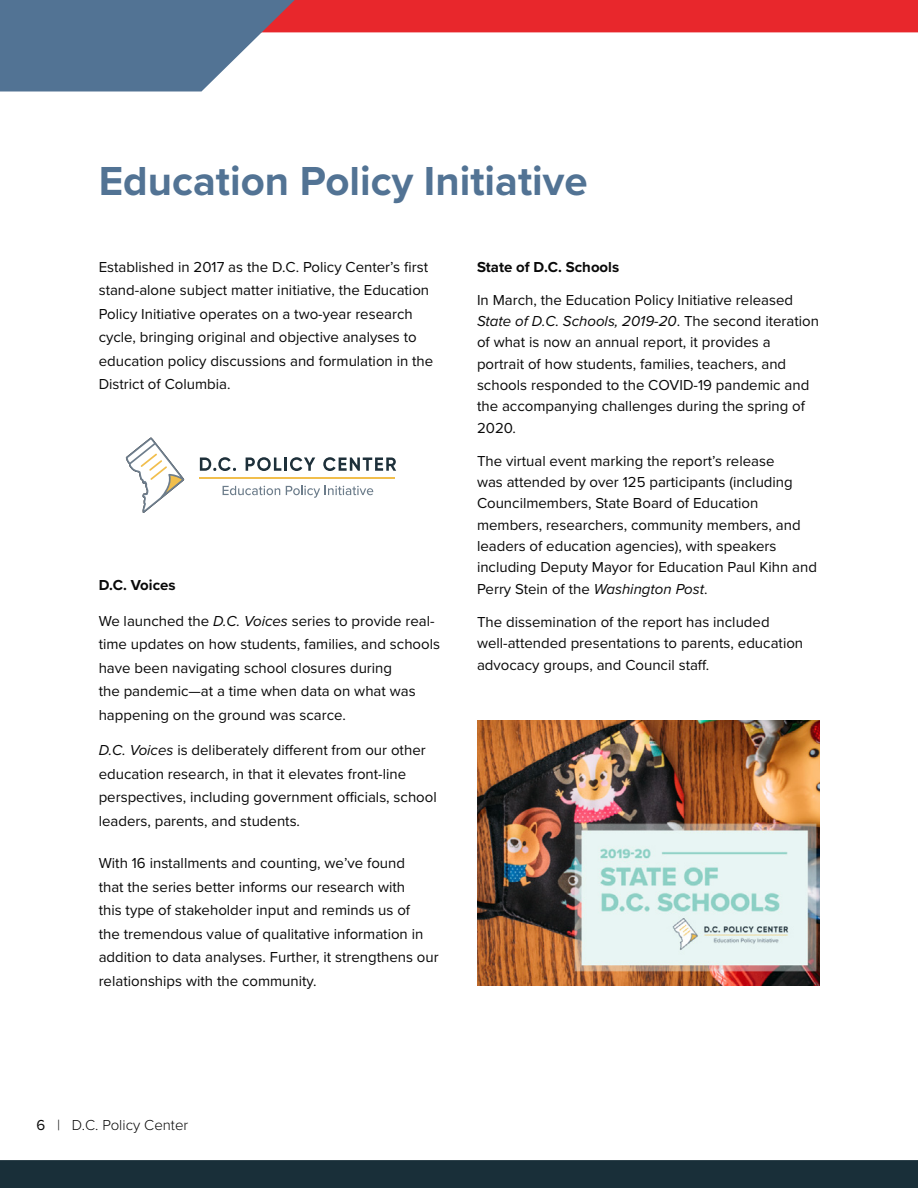
<style>
.page{position:relative;width:918px;height:1188px;background:#fff}
.page>*{position:absolute;margin:0;border:0;box-sizing:border-box;transform-origin:0 0}
.t1{font:700 42px "Proxima Nova";color:#527394}
.t2{font:15px/23.5px "Proxima Nova";color:#090909}
.t3{font:700 15px "Proxima Nova";color:#090909}
.t4{font:300 15px "Proxima Nova";color:#090909}
.s1{font-style:italic}
.s2{font-size:14.85px}
.s3{font-weight:400}
</style>
<div class="page">
<img style="left:477px;top:720px;width:342px;height:266px">
<hr style="left:200px;top:477px;width:195px;height:1px;background:#f1be4c">
<svg style="left:323px;top:457px;width:73px;height:14px"></svg>
<svg style="left:200px;top:457px;width:36px;height:14px"></svg>
<svg style="left:246px;top:457px;width:35px;height:14px"></svg>
<hr style="left:284px;top:457px;width:3px;height:14px;background:#1e303a">
<svg style="left:290px;top:457px;width:25px;height:14px"></svg>
<svg style="left:223px;top:486px;width:57px;height:9px"></svg>
<svg style="left:286px;top:486px;width:87px;height:12px"></svg>
<svg style="left:126px;top:438px;width:58px;height:75px"></svg>
<svg style="left:0;top:0;width:918px;height:92px"></svg>
<div style="left:0;top:1160px;width:918px;height:28px;background:#192f39"></div>
<p class="t1" style="left:99px;top:150px;width:490px">Education Policy Initiative</p>
<p class="t2" style="left:99px;top:254px;width:336px">Established in 2017 as the D.C. Policy Center’s first stand-alone subject matter initiative, the Education Policy Initiative operates on a two-year research cycle, bringing original and objective analyses to education policy discussions and formulation in the District of Columbia.</p>
<p class="t3" style="left:99px;top:574px;width:78px">D.C. Voices</p>
<p class="t2" style="left:99px;top:608px;width:343px">We launched the <span class="s1">D.C. Voices</span> series to provide real&shy;time updates on how students, families, and schools have been navigating school closures during<br>the pandemic<span class="s2">—</span>at a time when data on what was happening on the ground was scarce.</p>
<p class="t2" style="left:99px;top:738px;width:340px"><span class="s1">D.C. Voices</span> is deliberately different from our other education research, in that it elevates front-line perspectives, including government officials, school leaders, parents, and students.</p>
<p class="t2" style="left:99px;top:851px;width:342px">With 16 installments and counting, we’ve found<br>that the series better informs our research with<br>this type of stakeholder input and reminds us of<br>the tremendous value of qualitative information in addition to data analyses. Further, it strengthens our relationships with the community.</p>
<p class="t3" style="left:477px;top:255px;width:144px">State of D.C. Schools</p>
<p class="t2" style="left:477px;top:289px;width:344px;line-height:21.3px">In March, the Education Policy Initiative released <span class="s1">State of D.C. Schools, 2019-20</span>. The second iteration of what is now an annual report, it provides a portrait of how students, families, teachers, and schools responded to the COVID-19 pandemic and the accompanying challenges during the spring of 2020.</p>
<p class="t2" style="left:477px;top:450px;width:342px;line-height:21.3px">The virtual event marking the report’s release<br>was attended by over 125 participants (including Councilmembers, State Board of Education members, researchers, community members, and leaders of education agencies), with speakers including Deputy Mayor for Education Paul Kihn and Perry Stein of the <span class="s1">Washington Post</span>.</p>
<p class="t2" style="left:477px;top:611px;width:328px;line-height:21.3px">The dissemination of the report has included well-attended presentations to parents, education advocacy groups, and Council staff.</p>
<p class="t4" style="left:37px;top:1114px;width:153px"><span class="s3">6</span> | D.C. Policy Center</p>
</div>
